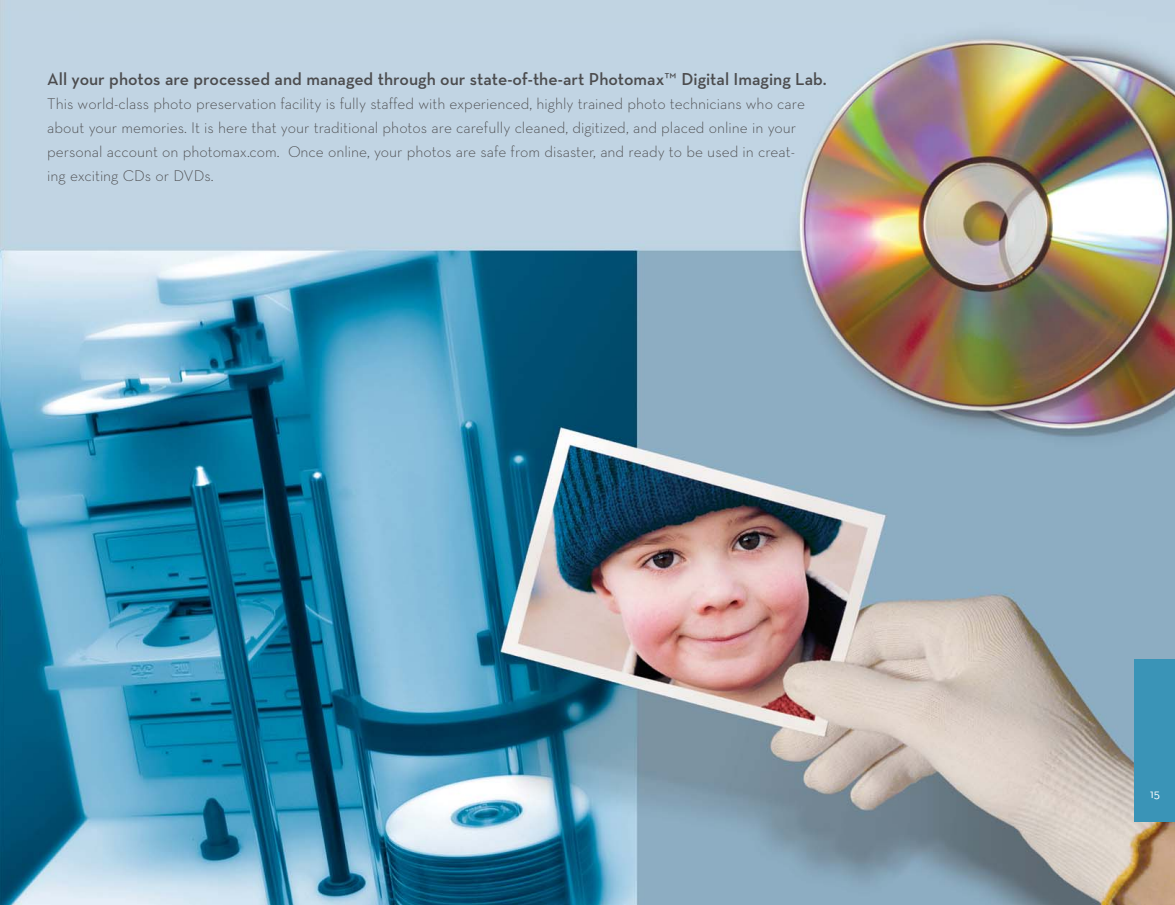
<style>
.page{position:relative;width:1175px;height:905px;background:#fff}
.page>*{position:absolute;margin:0;border:0;box-sizing:border-box;transform-origin:0 0}
.t1{font:600 17.7px "Neutra Text";color:#4c4c4e}
.t2{font:300 15.75px/24px "Neutra Text";color:#4c4c4e}
.t3{font:12.75px "Neutra Text";color:#fff}
.s1{font-weight:400}
</style>
<div class="page">
<img style="left:0;top:0;width:1174px;height:904px">
<div style="left:1134px;top:659px;width:40px;height:162px;background:#3a94b7"></div>
<p class="t1" style="left:47px;top:73px;width:781px">All your photos are processed and managed through our state-of-the-art Photomax<span class="s1">™</span> Digital Imaging Lab.</p>
<p class="t2" style="left:47px;top:93px;width:759px">This world-class photo preservation facility is fully staffed with experienced, highly trained photo technicians who care about your memories. It is here that your traditional photos are carefully cleaned, digitized, and placed online in your personal account on photomax.com. Once online, your photos are safe from disaster, and ready to be used in creat&shy;ing exciting CDs or DVDs.</p>
<p class="t3" style="left:1150px;top:789px;width:11px">15</p>
</div>
